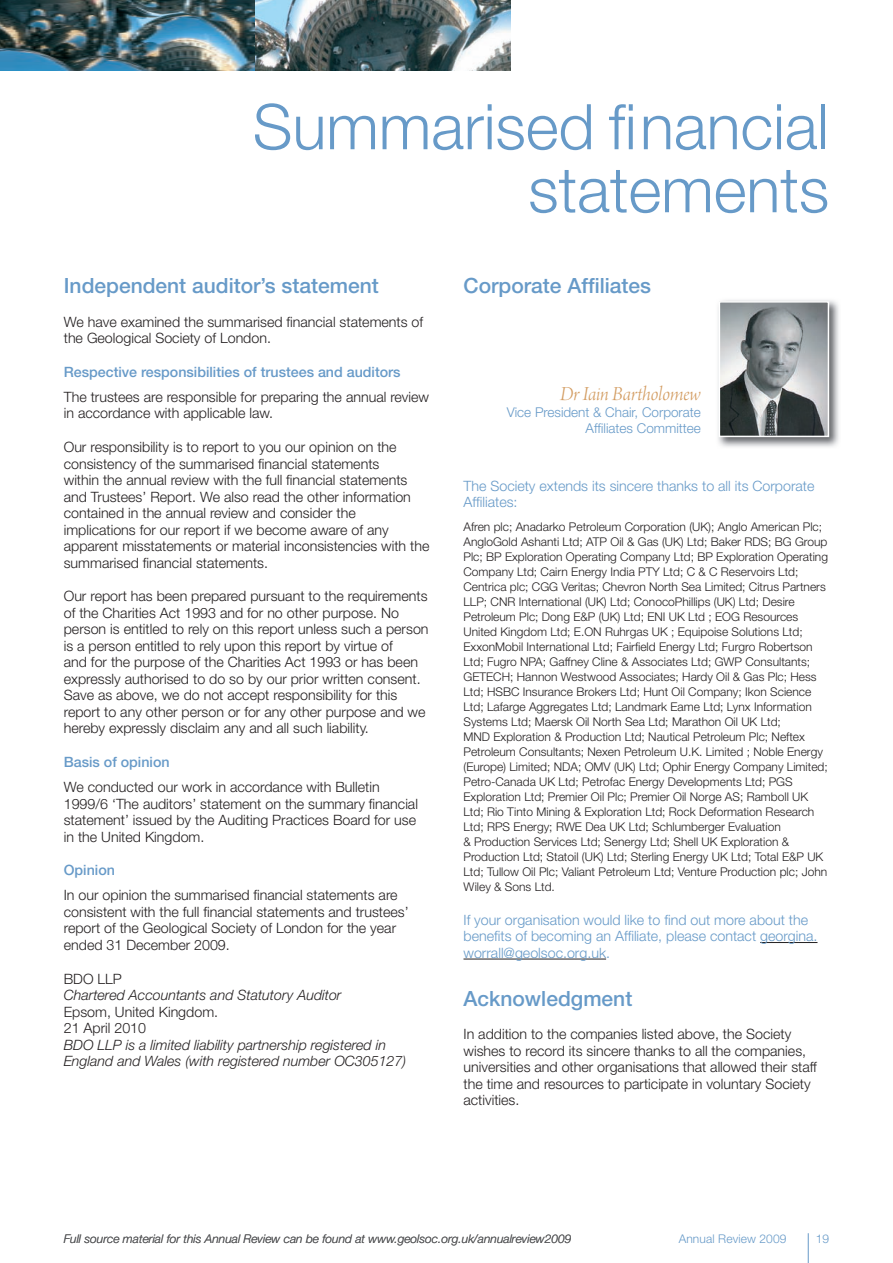
<style>
.page{position:relative;width:893px;height:1263px;background:#fff}
.page>*{position:absolute;margin:0;border:0;box-sizing:border-box;transform-origin:0 0}
.t1{font:300 63px/63px "Helvetica Neue";color:#679ac8;text-align:right}
.t2{font:500 21px "Helvetica Neue";color:#679ac8}
.t3{font:21px "Arno Pro Light Italic Display";letter-spacing:-.005em;color:#d39c61}
.t4{font:300 14.25px/16.5px "Helvetica Neue";color:#231f20}
.t5{font:300 14.25px/16.5px "Helvetica Neue";color:#679ac8}
.t6{font:italic 300 14.25px/16.5px "Helvetica Neue";color:#231f20}
.t7{font:500 14.25px "Helvetica Neue";color:#679ac8}
.t8{font:300 13.5px/16.5px "Helvetica Neue";color:#679ac8;text-align:right}
.t9{font:300 12px/15px "Helvetica Neue";color:#231f20}
.t10{font:italic 300 12px "Helvetica Neue";color:#57585a}
.t11{font:300 12px "Helvetica Neue";letter-spacing:.01em;color:#679ac8}
</style>
<div class="page">
<img style="left:0;top:0;width:510px;height:71px">
<hr style="left:760px;top:942px;width:57px;height:1px;background:#231f20">
<hr style="left:463px;top:959px;width:143px;height:1px;background:#231f20">
<hr style="left:808px;top:1233px;width:1px;height:30px;background:#679ac8">
<img style="left:718px;top:300px;width:121px;height:147px">
<img style="left:722px;top:304px;width:104px;height:130px">
<div style="left:719px;top:301px;width:110px;height:136px;border:2px solid #fff"></div>
<h1 class="t1" style="left:253px;top:94px;width:578px">Summarised financial statements</h1>
<h2 class="t2" style="left:64px;top:273px;width:317px">Independent auditor’s statement</h2>
<p class="t4" style="left:64px;top:313px;width:361px">We have examined the summarised financial statements of the Geological Society of London.</p>
<p class="t7" style="left:64px;top:363px;width:338px">Respective responsibilities of trustees and auditors</p>
<p class="t4" style="left:64px;top:388px;width:367px">The trustees are responsible for preparing the annual review in accordance with applicable law.</p>
<p class="t4" style="left:64px;top:438px;width:367px">Our responsibility is to report to you our opinion on the consistency of the summarised financial statements<br>within the annual review with the full financial statements and Trustees’ Report. We also read the other information contained in the annual review and consider the implications for our report if we become aware of any apparent misstatements or material inconsistencies with the summarised financial statements.</p>
<p class="t4" style="left:64px;top:588px;width:366px">Our report has been prepared pursuant to the requirements of the Charities Act 1993 and for no other purpose. No person is entitled to rely on this report unless such a person is a person entitled to rely upon this report by virtue of<br>and for the purpose of the Charities Act 1993 or has been expressly authorised to do so by our prior written consent.<br>Save as above, we do not accept responsibility for this report to any other person or for any other purpose and we hereby expressly disclaim any and all such liability.</p>
<p class="t7" style="left:64px;top:753px;width:107px">Basis of opinion</p>
<p class="t4" style="left:64px;top:778px;width:356px">We conducted our work in accordance with Bulletin 1999/6 ‘The auditors’ statement on the summary financial statement’ issued by the Auditing Practices Board for use in the United Kingdom.</p>
<p class="t7" style="left:64px;top:862px;width:53px">Opinion</p>
<p class="t4" style="left:64px;top:887px;width:346px">In our opinion the summarised financial statements are consistent with the full financial statements and trustees’ report of the Geological Society of London for the year ended 31 December 2009.</p>
<p class="t4" style="left:64px;top:970px;width:60px">BDO LLP</p>
<p class="t6" style="left:64px;top:987px;width:279px">Chartered Accountants and Statutory Auditor</p>
<p class="t4" style="left:64px;top:1003px;width:156px">Epsom, United Kingdom.<br>21 April 2010</p>
<p class="t6" style="left:64px;top:1036px;width:344px">BDO LLP is a limited liability partnership registered in<br>England and Wales (with registered number OC305127)</p>
<h2 class="t2" style="left:463px;top:273px;width:189px">Corporate Affiliates</h2>
<h2 class="t3" style="left:560px;top:382px;width:142px">Dr Iain Bartholomew</h2>
<p class="t8" style="left:507px;top:403px;width:196px">Vice President &amp; Chair, Corporate<br>Affiliates Committee</p>
<p class="t5" style="left:463px;top:477px;width:353px">The Society extends its sincere thanks to all its Corporate<br>Affiliates:</p>
<p class="t9" style="left:463px;top:519px;width:366px">Afren plc; Anadarko Petroleum Corporation (UK); Anglo American Plc; AngloGold Ashanti Ltd; ATP Oil &amp; Gas (UK) Ltd; Baker RDS; BG Group Plc; BP Exploration Operating Company Ltd; BP Exploration Operating Company Ltd; Cairn Energy India PTY Ltd; C &amp; C Reservoirs Ltd; Centrica plc; CGG Veritas; Chevron North Sea Limited; Citrus Partners LLP; CNR International (UK) Ltd; ConocoPhillips (UK) Ltd; Desire Petroleum Plc; Dong E&amp;P (UK) Ltd; ENI UK Ltd ; EOG Resources United Kingdom Ltd; E.ON Ruhrgas UK ; Equipoise Solutions Ltd; ExxonMobil International Ltd; Fairfield Energy Ltd; Furgro Robertson Ltd; Fugro NPA; Gaffney Cline &amp; Associates Ltd; GWP Consultants; GETECH; Hannon Westwood Associates; Hardy Oil &amp; Gas Plc; Hess Ltd; HSBC Insurance Brokers Ltd; Hunt Oil Company; Ikon Science Ltd; Lafarge Aggregates Ltd; Landmark Eame Ltd; Lynx Information Systems Ltd; Maersk Oil North Sea Ltd; Marathon Oil UK Ltd;<br>MND Exploration &amp; Production Ltd; Nautical Petroleum Plc; Neftex Petroleum Consultants; Nexen Petroleum U.K. Limited ; Noble Energy (Europe) Limited; NDA; OMV (UK) Ltd; Ophir Energy Company Limited; Petro-Canada UK Ltd; Petrofac Energy Developments Ltd; PGS Exploration Ltd; Premier Oil Plc; Premier Oil Norge AS; Ramboll UK Ltd; Rio Tinto Mining &amp; Exploration Ltd; Rock Deformation Research Ltd; RPS Energy; RWE Dea UK Ltd; Schlumberger Evaluation<br>&amp; Production Services Ltd; Senergy Ltd; Shell UK Exploration &amp; Production Ltd; Statoil (UK) Ltd; Sterling Energy UK Ltd; Total E&amp;P UK Ltd; Tullow Oil Plc; Valiant Petroleum Ltd; Venture Production plc; John Wiley &amp; Sons Ltd.</p>
<p class="t5" style="left:463px;top:911px;width:355px">If your organisation would like to find out more about the benefits of becoming an Affiliate, please contact georgina. worrall@geolsoc.org.uk.</p>
<h2 class="t2" style="left:463px;top:985px;width:170px">Acknowledgment</h2>
<p class="t4" style="left:463px;top:1026px;width:355px">In addition to the companies listed above, the Society wishes to record its sincere thanks to all the companies, universities and other organisations that allowed their staff the time and resources to participate in voluntary Society activities.</p>
<p class="t10" style="left:64px;top:1231px;width:509px">Full source material for this Annual Review can be found at www.geolsoc.org.uk/annualreview2009</p>
<p class="t11" style="left:679px;top:1231px;width:109px">Annual Review 2009</p>
<p class="t11" style="left:816px;top:1231px;width:15px">19</p>
</div>
